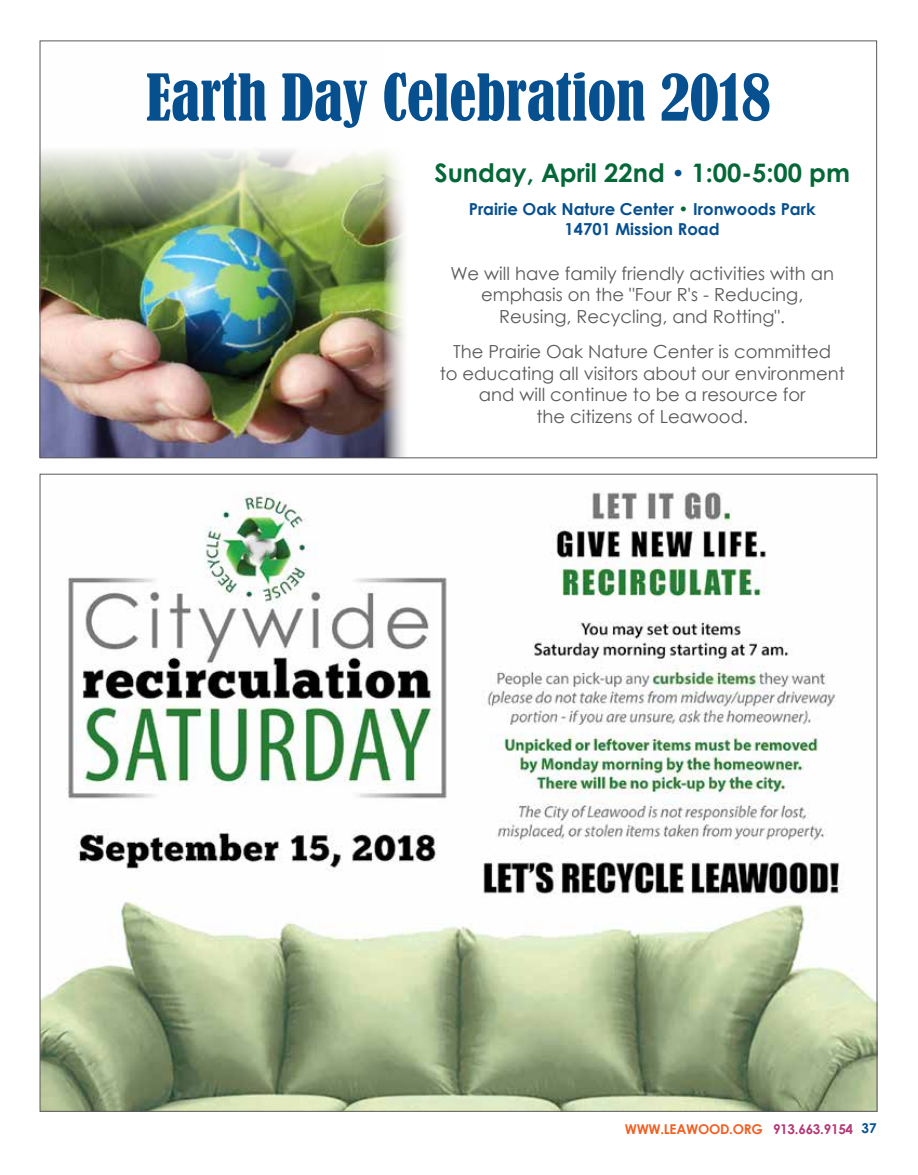
<style>
.page{position:relative;width:918px;height:1175px;background:#fff}
.page>*{position:absolute;margin:0;border:0;box-sizing:border-box;transform-origin:0 0}
.t1{font:condensed 60px "Bernard";color:#065090}
.t2{font:700 25.5px "Century Gothic";color:#046737}
.t3{font:18px/21.6px "Century Gothic";color:#5a595b;text-align:center}
.t4{font:700 16.5px/19.8px "Century Gothic";color:#065090;text-align:center}
.t5{font:700 13.5px "Century Gothic";letter-spacing:-.02em;color:#f15f22}
.s1{font-family:"Gotham";font-weight:400;color:#065090}
.s2{font-weight:400;color:#046737}
.s3{color:#b43977}
.s4{color:#065090}
</style>
<div class="page">
<img style="left:42px;top:491px;width:833px;height:618px">
<img style="left:42px;top:150px;width:363px;height:306px">
<h1 class="t1" style="left:146px;top:63px;width:626px">Earth Day Celebration 2018</h1>
<h2 class="t2" style="left:434px;top:153px;width:417px">Sunday, April 22nd <span class="s1">•</span> 1:00-5:00 pm</h2>
<p class="t4" style="left:469px;top:199px;width:348px">Prairie Oak Nature Center <span class="s2">•</span> Ironwoods Park<br>14701 Mission Road</p>
<p class="t3" style="left:450px;top:262px;width:385px">We will have family friendly activities with an emphasis on the "Four R's - Reducing,<br>Reusing, Recycling, and Rotting".</p>
<p class="t3" style="left:440px;top:340px;width:407px">The Prairie Oak Nature Center is committed<br>to educating all visitors about our environment and will continue to be a resource for<br>the citizens of Leawood.</p>
<p class="t5" style="left:625px;top:1118px;width:253px">WWW.LEAWOOD.ORG <span class="s3">913.663.9154</span> <span class="s4">37</span></p>
</div>
